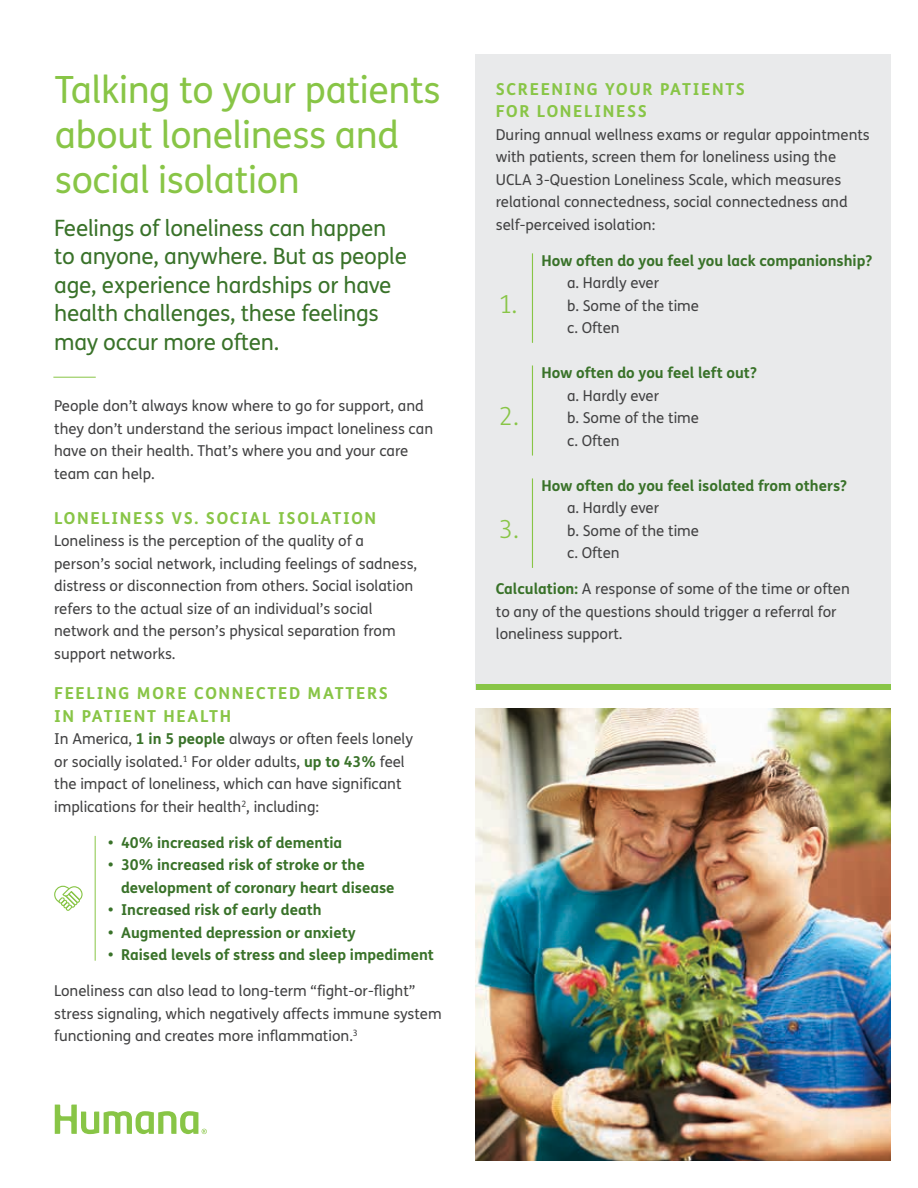
<style>
.page{position:relative;width:918px;height:1188px;background:#fff}
.page>*{position:absolute;margin:0;border:0;box-sizing:border-box;transform-origin:0 0}
.t1{font:37.5px/45px "FS Humana";letter-spacing:-.01em;color:#88c546}
.t2{font:300 24.9px "FS Humana";color:#88c546}
.t3{font:22.5px/28.5px "FS Humana";letter-spacing:-.01em;color:#397229}
.t4{font:700 16.5px/22.5px "FS Humana";letter-spacing:.1em;color:#88c546}
.t5{font:15px/22.5px "FS Humana";color:#414142}
.t6{font:700 15px/22.5px "FS Humana";color:#397229}
.s1{font-weight:700;color:#397229}
</style>
<div class="page">
<svg style="left:55px;top:1105px;width:152px;height:29px"></svg>
<div style="left:476px;top:54px;width:415px;height:636px;background:#e9eaeb"></div>
<hr style="left:532px;top:253px;width:1px;height:90px;background:#88c546">
<hr style="left:532px;top:365px;width:1px;height:91px;background:#88c546">
<hr style="left:532px;top:478px;width:1px;height:90px;background:#88c546">
<div style="left:476px;top:684px;width:415px;height:6px;background:#88c546"></div>
<img style="left:476px;top:708px;width:415px;height:453px">
<hr style="left:95px;top:836px;width:1px;height:125px;background:#88c546">
<svg style="left:54px;top:886px;width:29px;height:25px"></svg>
<hr style="left:53px;top:377px;width:43px;height:1px;background:#88c546">
<h1 class="t1" style="left:55px;top:67px;width:387px">Talking to your patients about loneliness and social isolation</h1>
<h3 class="t3" style="left:54px;top:213px;width:354px">Feelings of loneliness can happen to anyone, anywhere. But as people age, experience hardships or have health challenges, these feelings may occur more often.</h3>
<p class="t5" style="left:54px;top:394px;width:380px">People don’t always know where to go for support, and they don’t understand the serious impact loneliness can have on their health. That’s where you and your care team can help.</p>
<p class="t4" style="left:54px;top:506px;width:324px">LONELINESS VS. SOCIAL ISOLATION</p>
<p class="t5" style="left:54px;top:529px;width:365px">Loneliness is the perception of the quality of a person’s social network, including feelings of sadness, distress or disconnection from others. Social isolation refers to the actual size of an individual’s social network and the person’s physical separation from support networks.</p>
<p class="t4" style="left:54px;top:681px;width:335px">FEELING MORE CONNECTED MATTERS<br>IN PATIENT HEALTH</p>
<p class="t5" style="left:54px;top:727px;width:360px">In America, <span class="s1">1 in 5 people</span> always or often feels lonely or socially isolated.<sup>1</sup> For older adults, <span class="s1">up to 43%</span> feel the impact of loneliness, which can have significant implications for their health<sup>2</sup>, including:</p>
<p class="t6" style="left:108px;top:830px;width:236px">• 40% increased risk of dementia</p>
<p class="t6" style="left:121px;top:853px;width:275px;text-indent:-13px">• 30% increased risk of stroke or the development of coronary heart disease</p>
<p class="t6" style="left:108px;top:898px;width:215px">• Increased risk of early death</p>
<p class="t6" style="left:108px;top:920px;width:249px">• Augmented depression or anxiety</p>
<p class="t6" style="left:108px;top:943px;width:327px">• Raised levels of stress and sleep impediment</p>
<p class="t5" style="left:54px;top:979px;width:389px">Loneliness can also lead to long-term “fight-or-flight” stress signaling, which negatively affects immune system functioning and creates more inflammation.<sup>3</sup></p>
<p class="t4" style="left:496px;top:77px;width:251px">SCREENING YOUR PATIENTS<br>FOR LONELINESS</p>
<p class="t5" style="left:496px;top:123px;width:375px">During annual wellness exams or regular appointments with patients, screen them for loneliness using the UCLA 3-Question Loneliness Scale, which measures relational connectedness, social connectedness and self-perceived isolation:</p>
<p class="t6" style="left:542px;top:249px;width:332px">How often do you feel you lack companionship?</p>
<p class="t5" style="left:567px;top:272px;width:134px">a. Hardly ever<br>b. Some of the time c. Often</p>
<p class="t6" style="left:542px;top:361px;width:217px">How often do you feel left out?</p>
<p class="t5" style="left:567px;top:384px;width:134px">a. Hardly ever<br>b. Some of the time c. Often</p>
<p class="t6" style="left:542px;top:474px;width:307px">How often do you feel isolated from others?</p>
<p class="t5" style="left:567px;top:497px;width:134px">a. Hardly ever<br>b. Some of the time c. Often</p>
<p class="t5" style="left:496px;top:578px;width:356px"><span class="s1">Calculation:</span> A response of some of the time or often to any of the questions should trigger a referral for loneliness support.</p>
<h2 class="t2" style="left:499px;top:287px;width:20px">1.</h2>
<h2 class="t2" style="left:499px;top:400px;width:22px">2.</h2>
<h2 class="t2" style="left:499px;top:512px;width:22px">3.</h2>
</div>
